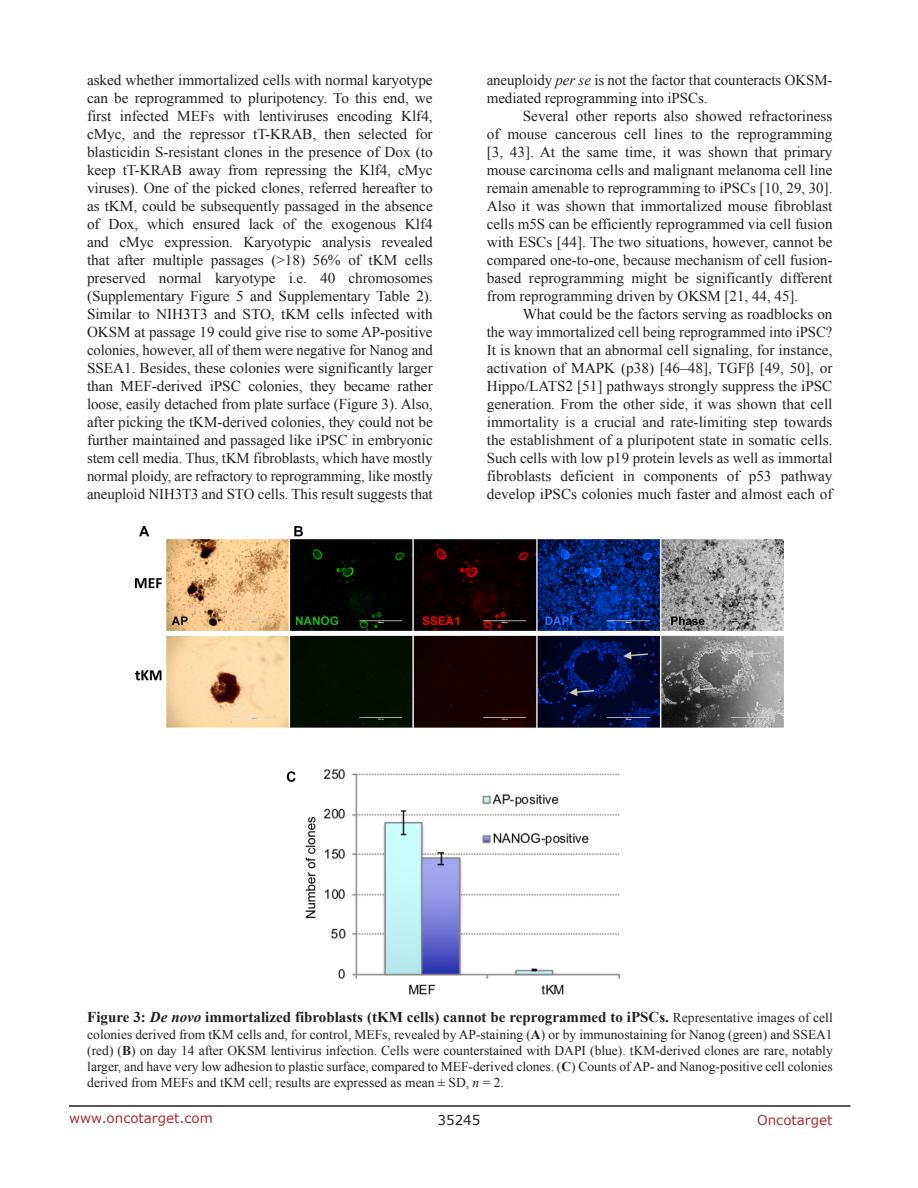
<style>
.page{position:relative;width:918px;height:1188px;background:#fff}
.page>*{position:absolute;margin:0;border:0;box-sizing:border-box;transform-origin:0 0}
.BodyText{font:15px/18px "Times New Roman";letter-spacing:-.005em;color:#231f20;text-align:justify}
.FigureText{font:700 15px "Times New Roman";color:#231f20}
.FigureText-2{font:13.5px/16.2px "Times New Roman";color:#231f20;text-align:justify}
.t1{font:13.5px "Verdana";color:#ac2b31}
.t2{font:13.5px "Verdana";color:#231f20}
.s1{font-style:italic}
.s2{font-weight:400;font-size:13.5px}
.s3{font-weight:700}
</style>
<div class="page">
<hr style="left:69px;top:1105px;width:781px;height:2px;background:#231f20">
<img style="left:136px;top:526px;width:648px;height:468px">
<p class="BodyText" style="left:87px;top:71px;width:347px">asked whether immortalized cells with normal karyotype can be reprogrammed to pluripotency. To this end, we first infected MEFs with lentiviruses encoding Klf4, cMyc, and the repressor tT-KRAB, then selected for blasticidin S-resistant clones in the presence of Dox (to keep tT-KRAB away from repressing the Klf4, cMyc viruses). One of the picked clones, referred hereafter to as tKM, could be subsequently passaged in the absence of Dox, which ensured lack of the exogenous Klf4 and cMyc expression. Karyotypic analysis revealed that after multiple passages (&gt;18) 56% of tKM cells preserved normal karyotype i.e. 40 chromosomes (Supplementary Figure 5 and Supplementary Table 2).<br>Similar to NIH3T3 and STO, tKM cells infected with OKSM at passage 19 could give rise to some AP-positive colonies, however, all of them were negative for Nanog and SSEA1. Besides, these colonies were significantly larger than MEF-derived iPSC colonies, they became rather loose, easily detached from plate surface (Figure 3). Also, after picking the tKM-derived colonies, they could not be further maintained and passaged like iPSC in embryonic stem cell media. Thus, tKM fibroblasts, which have mostly normal ploidy, are refractory to reprogramming, like mostly aneuploid NIH3T3 and STO cells. This result suggests that</p>
<p class="BodyText" style="left:487px;top:71px;width:347px">aneuploidy <span class="s1">per se</span> is not the factor that counteracts OKSM&shy;mediated reprogramming into iPSCs.</p>
<p class="BodyText" style="left:487px;top:107px;width:347px;text-indent:36px">Several other reports also showed refractoriness of mouse cancerous cell lines to the reprogramming [3, 43]. At the same time, it was shown that primary mouse carcinoma cells and malignant melanoma cell line remain amenable to reprogramming to iPSCs [10, 29, 30].<br>Also it was shown that immortalized mouse fibroblast cells m5S can be efficiently reprogrammed via cell fusion with ESCs [44]. The two situations, however, cannot be compared one-to-one, because mechanism of cell fusion&shy;based reprogramming might be significantly different from reprogramming driven by OKSM [21, 44, 45].</p>
<p class="BodyText" style="left:487px;top:305px;width:347px;text-indent:36px">What could be the factors serving as roadblocks on the way immortalized cell being reprogrammed into iPSC?<br>It is known that an abnormal cell signaling, for instance, activation of MAPK (p38) [46–48], TGFβ [49, 50], or Hippo/LATS2 [51] pathways strongly suppress the iPSC generation. From the other side, it was shown that cell immortality is a crucial and rate-limiting step towards the establishment of a pluripotent state in somatic cells.<br>Such cells with low p19 protein levels as well as immortal fibroblasts deficient in components of p53 pathway develop iPSCs colonies much faster and almost each of</p>
<p class="FigureText" style="left:87px;top:1007px;width:747px">Figure 3: <span class="s1">De novo</span> immortalized fibroblasts (tKM cells) cannot be reprogrammed to iPSCs. <span class="s2">Representative images of cell</span></p>
<p class="FigureText-2" style="left:87px;top:1026px;width:747px">colonies derived from tKM cells and, for control, MEFs, revealed by AP-staining (<span class="s3">A</span>) or by immunostaining for Nanog (green) and SSEA1 (red) (<span class="s3">B</span>) on day 14 after OKSM lentivirus infection. Cells were counterstained with DAPI (blue). tKM-derived clones are rare, notably larger, and have very low adhesion to plastic surface, compared to MEF-derived clones. (<span class="s3">C</span>) Counts of AP- and Nanog-positive cell colonies derived from MEFs and tKM cell; results are expressed as mean ± SD, <span class="s1">n</span> = 2.</p>
<p class="t1" style="left:69px;top:1109px;width:145px">www.oncotarget.com</p>
<p class="t2" style="left:438px;top:1111px;width:44px">35245</p>
<p class="t1" style="left:757px;top:1111px;width:77px">Oncotarget</p>
</div>
